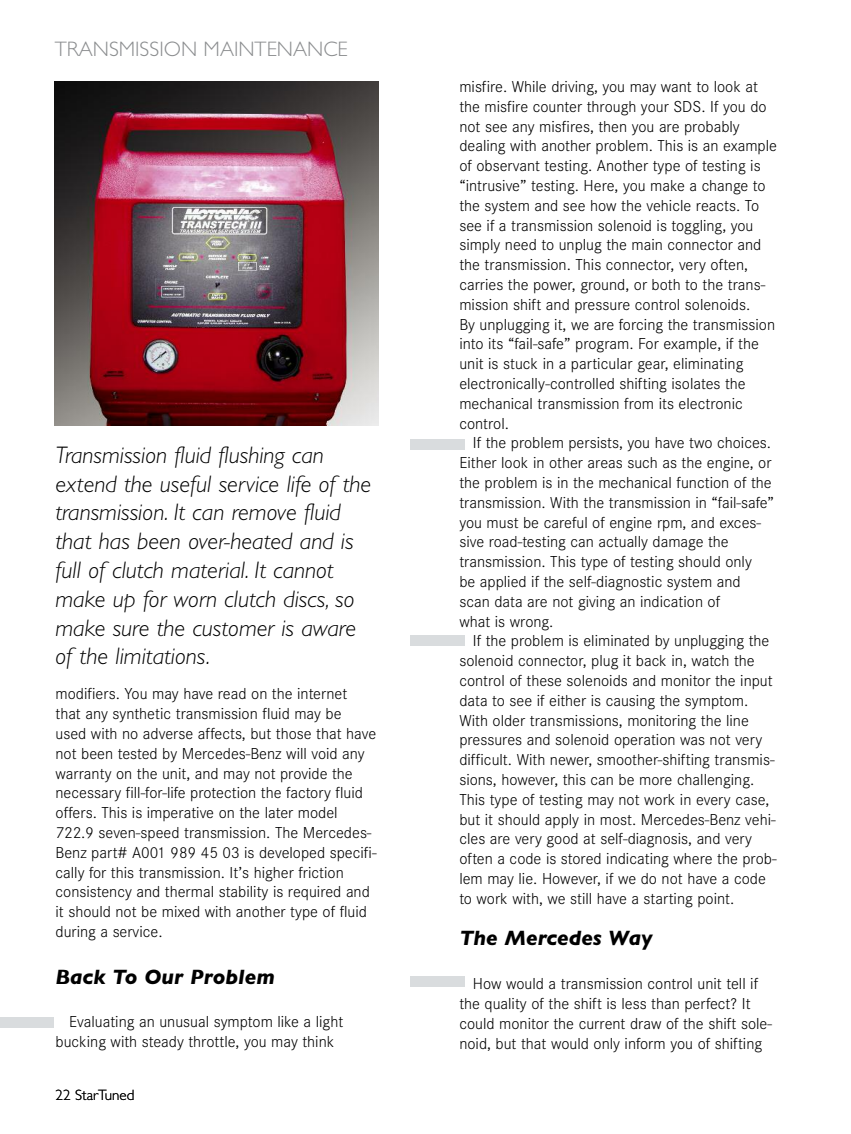
<style>
.page{position:relative;width:851px;height:1134px;background:#fff}
.page>*{position:absolute;margin:0;border:0;box-sizing:border-box;transform-origin:0 0}
.t1{font:italic 300 24px/28.8px "Gill Sans";color:#000}
.t2{font:italic 700 21px "Gill Sans";color:#000}
.t3{font:300 21px "Gill Sans";color:#8b8d8f}
.t4{font:300 16.5px/19.8px "Corporate S";color:#000}
.t5{font:300 15px "Gill Sans";color:#000}
</style>
<div class="page">
<img style="left:54px;top:81px;width:324px;height:344px">
<div style="left:0;top:1017px;width:54px;height:11px;background:#d9dcde"></div>
<div style="left:411px;top:439px;width:54px;height:11px;background:#d9dcde"></div>
<div style="left:411px;top:636px;width:54px;height:10px;background:#d9dcde"></div>
<div style="left:411px;top:976px;width:54px;height:10px;background:#d9dcde"></div>
<p class="t3" style="left:55px;top:37px;width:295px">TRANSMISSION MAINTENANCE</p>
<p class="t1" style="left:56px;top:440px;width:317px">Transmission fluid flushing can extend the useful service life of the transmission. It can remove fluid that has been over-heated and is full of clutch material. It cannot make up for worn clutch discs, so make sure the customer is aware of the limitations.</p>
<p class="t4" style="left:55px;top:684px;width:322px">modifiers. You may have read on the internet that any synthetic transmission fluid may be<br>used with no adverse affects, but those that have not been tested by Mercedes-Benz will void any warranty on the unit, and may not provide the necessary fill-for-life protection the factory fluid offers. This is imperative on the later model 722.9 seven-speed transmission. The Mercedes-Benz part# A001 989 45 03 is developed specifi&shy;cally for this transmission. It’s higher friction consistency and thermal stability is required and it should not be mixed with another type of fluid during a service.</p>
<p class="t2" style="left:56px;top:964px;width:221px">Back To Our Problem</p>
<p class="t4" style="left:55px;top:1011px;width:289px;text-indent:14px">Evaluating an unusual symptom like a light bucking with steady throttle, you may think</p>
<p class="t5" style="left:56px;top:1086px;width:80px">22 StarTuned</p>
<p class="t4" style="left:459px;top:76px;width:319px">misfire. While driving, you may want to look at the misfire counter through your SDS. If you do not see any misfires, then you are probably dealing with another problem. This is an example of observant testing. Another type of testing is “intrusive” testing. Here, you make a change to the system and see how the vehicle reacts. To see if a transmission solenoid is toggling, you simply need to unplug the main connector and the transmission. This connector, very often, carries the power, ground, or both to the trans&shy;mission shift and pressure control solenoids.<br>By unplugging it, we are forcing the transmission into its “fail-safe” program. For example, if the unit is stuck in a particular gear, eliminating electronically-controlled shifting isolates the mechanical transmission from its electronic control.</p>
<p class="t4" style="left:459px;top:433px;width:316px;text-indent:14px">If the problem persists, you have two choices.<br>Either look in other areas such as the engine, or the problem is in the mechanical function of the transmission. With the transmission in “fail-safe” you must be careful of engine rpm, and exces&shy;sive road-testing can actually damage the transmission. This type of testing should only<br>be applied if the self-diagnostic system and scan data are not giving an indication of<br>what is wrong.</p>
<p class="t4" style="left:459px;top:631px;width:319px;text-indent:14px">If the problem is eliminated by unplugging the solenoid connector, plug it back in, watch the control of these solenoids and monitor the input data to see if either is causing the symptom.<br>With older transmissions, monitoring the line pressures and solenoid operation was not very difficult. With newer, smoother-shifting transmis&shy;sions, however, this can be more challenging.<br>This type of testing may not work in every case, but it should apply in most. Mercedes-Benz vehi&shy;cles are very good at self-diagnosis, and very often a code is stored indicating where the prob&shy;lem may lie. However, if we do not have a code to work with, we still have a starting point.</p>
<p class="t2" style="left:459px;top:926px;width:194px">The Mercedes Way</p>
<p class="t4" style="left:459px;top:974px;width:314px;text-indent:14px">How would a transmission control unit tell if the quality of the shift is less than perfect? It could monitor the current draw of the shift sole&shy;noid, but that would only inform you of shifting</p>
</div>
